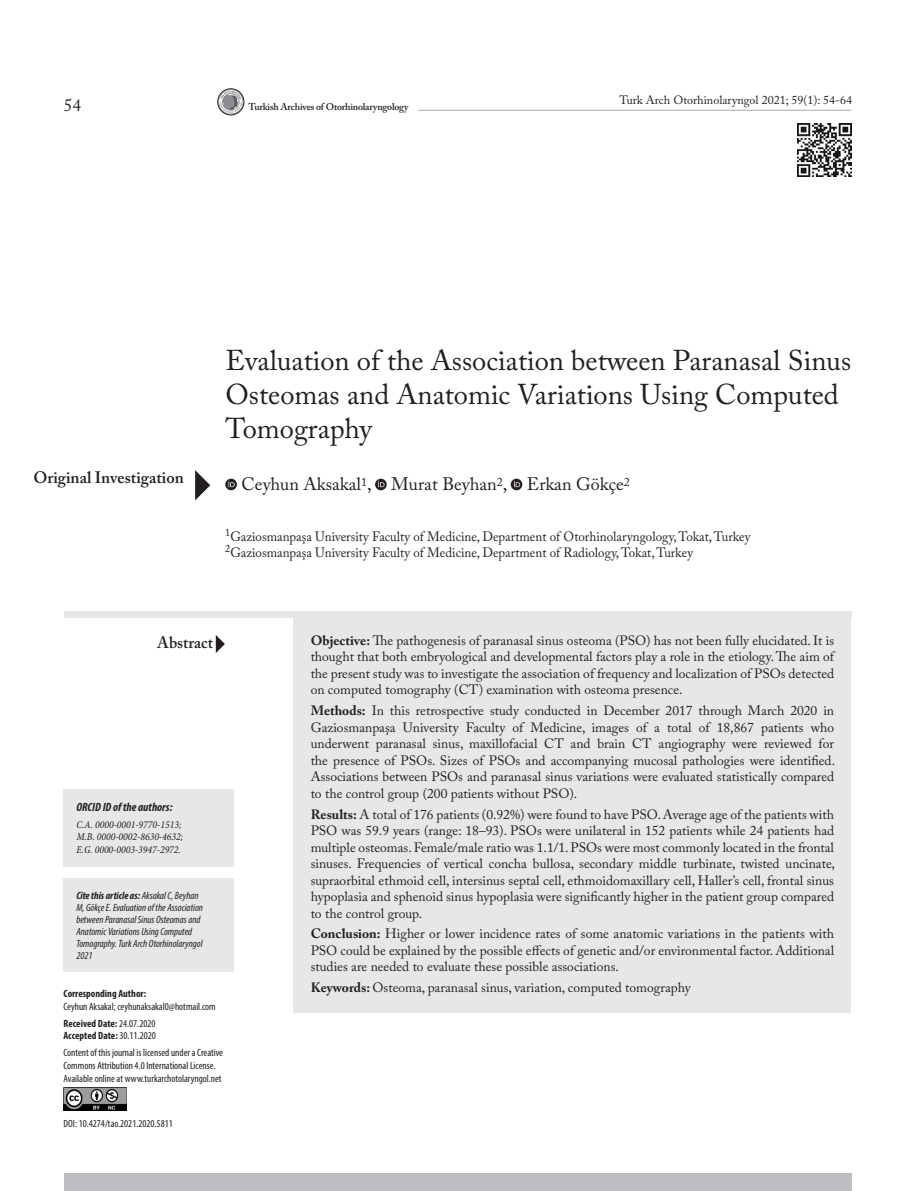
<style>
.page{position:relative;width:915px;height:1191px;background:#fff}
.page>*{position:absolute;margin:0;border:0;box-sizing:border-box;transform-origin:0 0}
.ANA_BAŞLIK{font:28.5px/34.2px "Adobe Caslon Pro";color:#231f20}
.YAZARLAR{font:18px "Adobe Caslon Pro";color:#231f20}
.t1{font:17.25px "Adobe Caslon Pro";color:#231f20}
.t2{font:600 16.5px "Adobe Caslon Pro";color:#231f20}
.t3{font:600 16.5px "Adobe Caslon Pro";color:#231f20;scale:.96 1}
.ÖZET{font:13.5px/16.5px "Adobe Caslon Pro";color:#231f20;text-align:justify}
.KURUMLAR{font:13.5px "Adobe Caslon Pro";color:#231f20;scale:.96 1}
.t4{font:12px "Adobe Caslon Pro";color:#231f20}
.t5{font:italic 700 condensed 12px "Myriad Pro";color:#231f20}
.t6{font:condensed 10.5px/12.6px "Myriad Pro";color:#231f20}
.t7{font:italic condensed 10.5px/12px "Myriad Pro";color:#231f20}
.t8{font:italic condensed 10.5px "Minion Pro";color:#231f20}
.t9{font:700 condensed 10.5px "Myriad Pro";color:#231f20}
.t10{font:600 9.9px "Adobe Caslon Pro";letter-spacing:-.02em;color:#231f20}
.s1{font-weight:700}
.s2{font-weight:400}
</style>
<div class="page">
<svg style="left:195px;top:470px;width:15px;height:30px"></svg>
<div style="left:64px;top:611px;width:786px;height:7px;background:#e6e7e9"></div>
<hr style="left:418px;top:110px;width:432px;height:1px;background:#a8a9ad">
<div style="left:64px;top:1173px;width:786px;height:18px;background:#bdbec1"></div>
<svg style="left:217px;top:88px;width:27px;height:27px"></svg>
<div style="left:218px;top:90px;width:25px;height:24px;background:#69696b;border-radius:50%"></div>
<div style="left:218px;top:89px;width:25px;height:25px;border:1px solid #8a8c8f;border-radius:50%"></div>
<svg style="left:220px;top:91px;width:22px;height:22px"></svg>
<svg style="left:216px;top:635px;width:9px;height:18px"></svg>
<img style="left:797px;top:123px;width:53px;height:53px">
<div style="left:64px;top:789px;width:170px;height:77px;background:#e6e7e9"></div>
<div style="left:64px;top:878px;width:170px;height:94px;background:#e6e7e9"></div>
<div style="left:293px;top:618px;width:557px;height:394px;background:#e6e7e9"></div>
<svg style="left:225px;top:479px;width:12px;height:11px"></svg>
<svg style="left:228px;top:481px;width:7px;height:6px"></svg>
<svg style="left:375px;top:479px;width:11px;height:11px"></svg>
<svg style="left:378px;top:481px;width:6px;height:6px"></svg>
<svg style="left:510px;top:479px;width:12px;height:11px"></svg>
<svg style="left:513px;top:481px;width:7px;height:6px"></svg>
<img style="left:64px;top:1087px;width:62px;height:23px">
<p class="t1" style="left:64px;top:95px;width:19px">54</p>
<p class="t10" style="left:248px;top:101px;width:162px">Turkish Archives of Otorhinolaryngology</p>
<p class="t4" style="left:619px;top:93px;width:234px">Turk Arch Otorhinolaryngol 2021; 59(1): 54-64</p>
<p class="t2" style="left:33px;top:468px;width:152px">Original Investigation</p>
<p class="ANA_BAŞLIK" style="left:225px;top:343px;width:627px">Evaluation of the Association between Paranasal Sinus<br>Osteomas and Anatomic Variations Using Computed<br>Tomography</p>
<p class="YAZARLAR" style="left:241px;top:473px;width:390px">Ceyhun Aksakal<sup>1</sup>, Murat Beyhan<sup>2</sup>, Erkan Gökçe<sup>2</sup></p>
<p class="KURUMLAR" style="left:225px;top:528px;width:548px"><sup>1</sup>Gaziosmanpaşa University Faculty of Medicine, Department of Otorhinolaryngology, Tokat, Turkey</p>
<p class="KURUMLAR" style="left:225px;top:545px;width:488px"><sup>2</sup>Gaziosmanpaşa University Faculty of Medicine, Department of Radiology, Tokat, Turkey</p>
<p class="t3" style="left:157px;top:633px;width:60px">Abstract</p>
<p class="t5" style="left:76px;top:799px;width:97px">ORCID ID of the authors:</p>
<p class="t8" style="left:76px;top:817px;width:106px">C.A. 0000-0001-9770-1513;</p>
<p class="t8" style="left:76px;top:830px;width:108px">M.B. 0000-0002-8630-4632;</p>
<p class="t8" style="left:76px;top:842px;width:106px">E.G. 0000-0003-3947-2972.</p>
<p class="t7" style="left:76px;top:889px;width:128px"><span class="s1">Cite this article as:</span> Aksakal C, Beyhan M, Gökçe E. Evaluation of the Association between Paranasal Sinus Osteomas and Anatomic Variations Using Computed Tomography. Turk Arch Otorhinolaryngol</p>
<p class="t9" style="left:64px;top:987px;width:84px">Corresponding Author:</p>
<p class="t6" style="left:64px;top:1000px;width:154px">Ceyhun Aksakal; ceyhunaksakal0@hotmail.com</p>
<p class="t9" style="left:64px;top:1016px;width:93px">Received Date: <span class="s2">24.07.2020</span></p>
<p class="t9" style="left:64px;top:1029px;width:94px">Accepted Date: <span class="s2">30.11.2020</span></p>
<p class="t6" style="left:64px;top:1046px;width:161px">Content of this journal is licensed under a Creative<br>Commons Attribution 4.0 International License.<br>Available online at www.turkarchotolaryngol.net</p>
<p class="t6" style="left:64px;top:1117px;width:111px">DOI: 10.4274/tao.2021.2020.5811</p>
<p class="ÖZET" style="left:310px;top:632px;width:525px"><span class="s1">Objective:</span> The pathogenesis of paranasal sinus osteoma (PSO) has not been fully elucidated. It is thought that both embryological and developmental factors play a role in the etiology. The aim of the present study was to investigate the association of frequency and localization of PSOs detected on computed tomography (CT) examination with osteoma presence.</p>
<p class="ÖZET" style="left:310px;top:702px;width:525px"><span class="s1">Methods:</span> In this retrospective study conducted in December 2017 through March 2020 in Gaziosmanpaşa University Faculty of Medicine, images of a total of 18,867 patients who underwent paranasal sinus, maxillofacial CT and brain CT angiography were reviewed for the presence of PSOs. Sizes of PSOs and accompanying mucosal pathologies were identified.<br>Associations between PSOs and paranasal sinus variations were evaluated statistically compared to the control group (200 patients without PSO).</p>
<p class="ÖZET" style="left:310px;top:805px;width:525px"><span class="s1">Results:</span> A total of 176 patients (0.92%) were found to have PSO. Average age of the patients with PSO was 59.9 years (range: 18–93). PSOs were unilateral in 152 patients while 24 patients had multiple osteomas. Female/male ratio was 1.1/1. PSOs were most commonly located in the frontal sinuses. Frequencies of vertical concha bullosa, secondary middle turbinate, twisted uncinate, supraorbital ethmoid cell, intersinus septal cell, ethmoidomaxillary cell, Haller’s cell, frontal sinus hypoplasia and sphenoid sinus hypoplasia were significantly higher in the patient group compared to the control group.</p>
<p class="ÖZET" style="left:310px;top:925px;width:525px"><span class="s1">Conclusion:</span> Higher or lower incidence rates of some anatomic variations in the patients with PSO could be explained by the possible effects of genetic and/or environmental factor. Additional studies are needed to evaluate these possible associations.</p>
<p class="ÖZET" style="left:310px;top:979px;width:381px"><span class="s1">Keywords:</span> Osteoma, paranasal sinus, variation, computed tomography</p>
</div>
